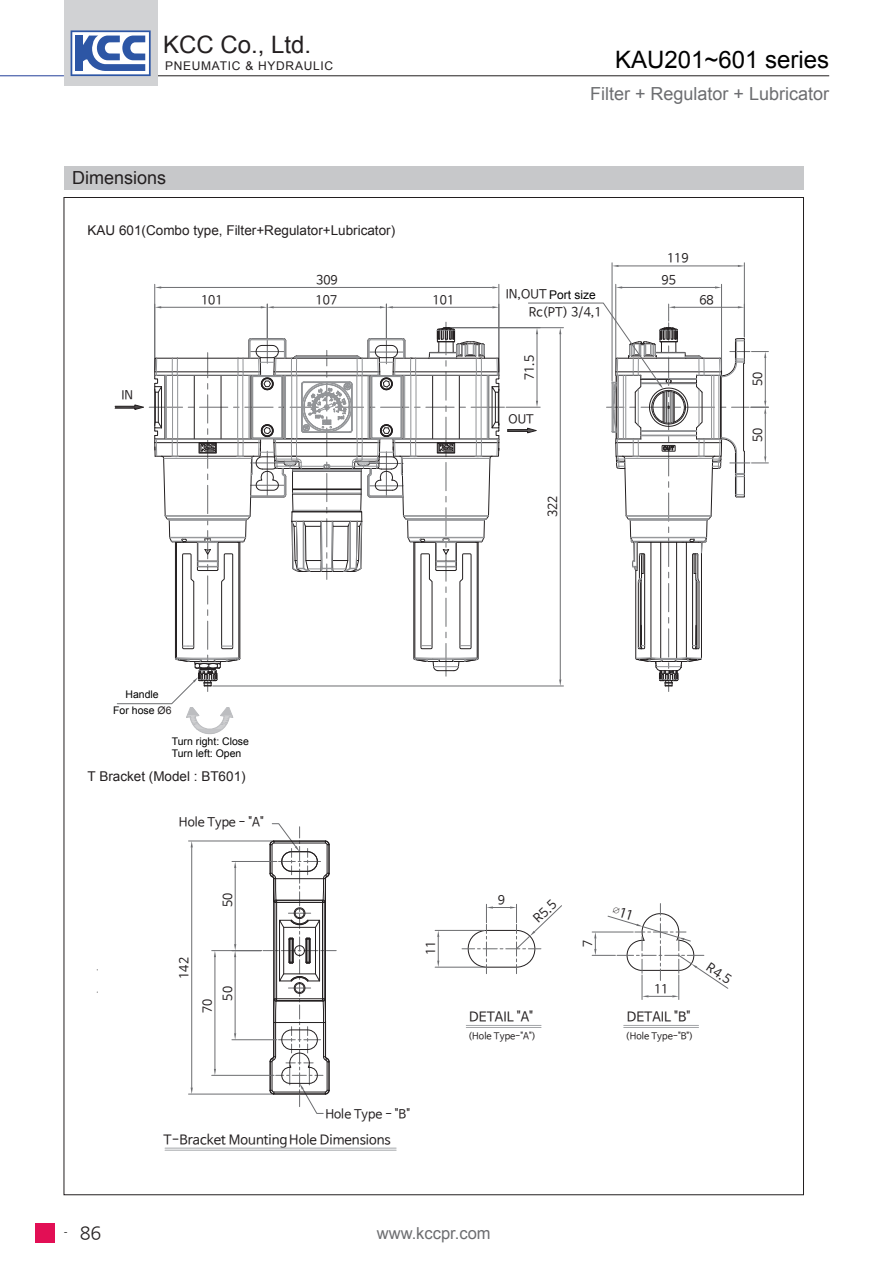
<style>
.page{position:relative;width:893px;height:1263px;background:#fff}
.page>*{position:absolute;margin:0;border:0;box-sizing:border-box;transform-origin:0 0}
.t1{font:24px "Arial";color:#000}
.t2{font:24px "Arial";color:#231f20}
.t3{font:18px "Arial";color:#6c6d70}
.t4{font:18px "Arial";color:#231f20}
.t5{font:18px "Nanum Gothic";color:#231f20}
.t6{font:16.5px "Arial";color:#6c6d70}
.t7{font:13.5px "Arial";color:#231f20}
.t8{font:13.2px "Nanum Barun Gothic";color:#231f20}
.t9{font:12.3px/14.4px "Nanum Barun Gothic";color:#231f20;text-align:center}
.t10{font:12.3px/14.2px "Nanum Barun Gothic";color:#030303}
.t11{font:12.15px "Nanum Barun Gothic";color:#231f20}
.t12{font:12px "Arial";letter-spacing:.06em;color:#231f20}
.t13{font:12px "Arial";color:#000}
.t14{font:10.5px "Arial";color:#000}
.t15{font:10.5px "Nanum Gothic";color:#000}
.t16{font:9.3px "Nanum Barun Gothic";letter-spacing:.005em;color:#231f20}
.s1{font-family:"ISOCPEUR";font-size:13.95px}
.s2{color:#231f20}
</style>
<div class="page">
<hr style="left:0;top:75px;width:64px;height:1px;background:#223f99">
<hr style="left:157px;top:75px;width:672px;height:1px;background:#231f20">
<div style="left:64px;top:0;width:93px;height:85px;background:#d1d2d4"></div>
<svg style="left:71px;top:30px;width:80px;height:46px;background:#8ba1cd"></svg>
<div style="left:35px;top:1223px;width:19px;height:20px;background:#e20f55"></div>
<div style="left:64px;top:166px;width:740px;height:23px;background:#c7c8ca"></div>
<hr style="left:165px;top:1148px;width:231px;height:1px;background:#a4a6a9">
<hr style="left:165px;top:1150px;width:231px;height:1px;background:#a4a6a9">
<hr style="left:466px;top:1025px;width:75px;height:1px;background:#a4a6a9">
<hr style="left:466px;top:1027px;width:75px;height:1px;background:#a4a6a9">
<hr style="left:624px;top:1025px;width:75px;height:1px;background:#a4a6a9">
<hr style="left:624px;top:1027px;width:75px;height:1px;background:#a4a6a9">
<hr style="left:471px;top:407px;width:33px;height:1px;background:#6c6d70">
<hr style="left:446px;top:322px;width:1px;height:33px;background:#6c6d70">
<hr style="left:161px;top:307px;width:100px;height:1px;background:#6c6d70">
<hr style="left:267px;top:304px;width:1px;height:34px;background:#6c6d70">
<hr style="left:274px;top:307px;width:106px;height:1px;background:#6c6d70">
<svg style="left:261px;top:306px;width:13px;height:2px"></svg>
<hr style="left:386px;top:304px;width:1px;height:35px;background:#6c6d70">
<hr style="left:393px;top:307px;width:99px;height:1px;background:#6c6d70">
<svg style="left:380px;top:306px;width:13px;height:2px"></svg>
<svg style="left:492px;top:306px;width:7px;height:2px"></svg>
<hr style="left:506px;top:407px;width:34px;height:1px;background:#6c6d70">
<hr style="left:448px;top:327px;width:115px;height:1px;background:#6c6d70">
<hr style="left:213px;top:686px;width:350px;height:1px;background:#6c6d70">
<hr style="left:154px;top:284px;width:1px;height:86px;background:#6c6d70">
<hr style="left:499px;top:284px;width:1px;height:87px;background:#6c6d70">
<hr style="left:161px;top:287px;width:331px;height:1px;background:#6c6d70">
<svg style="left:155px;top:286px;width:6px;height:3px"></svg>
<svg style="left:492px;top:286px;width:7px;height:3px"></svg>
<svg style="left:114px;top:327px;width:386px;height:407px"></svg>
<svg style="left:507px;top:302px;width:261px;height:389px"></svg>
<hr style="left:615px;top:284px;width:1px;height:86px;background:#6c6d70">
<hr style="left:721px;top:284px;width:1px;height:86px;background:#6c6d70">
<hr style="left:622px;top:287px;width:93px;height:1px;background:#6c6d70">
<svg style="left:616px;top:286px;width:6px;height:3px"></svg>
<svg style="left:715px;top:286px;width:6px;height:3px"></svg>
<hr style="left:612px;top:263px;width:1px;height:118px;background:#6c6d70">
<hr style="left:744px;top:263px;width:1px;height:74px;background:#6c6d70">
<hr style="left:618px;top:266px;width:120px;height:1px;background:#6c6d70">
<svg style="left:612px;top:265px;width:6px;height:2px"></svg>
<svg style="left:738px;top:265px;width:6px;height:2px"></svg>
<svg style="left:461px;top:904px;width:101px;height:70px"></svg>
<svg style="left:232px;top:823px;width:104px;height:291px"></svg>
<hr style="left:212px;top:950px;width:49px;height:1px;background:#6c6d70">
<hr style="left:212px;top:1075px;width:62px;height:1px;background:#6c6d70">
<hr style="left:215px;top:957px;width:1px;height:112px;background:#6c6d70">
<svg style="left:214px;top:950px;width:2px;height:7px"></svg>
<svg style="left:214px;top:1069px;width:2px;height:6px"></svg>
<hr style="left:188px;top:1094px;width:84px;height:1px;background:#6c6d70">
<hr style="left:188px;top:841px;width:84px;height:1px;background:#6c6d70">
<hr style="left:191px;top:847px;width:1px;height:240px;background:#6c6d70">
<svg style="left:191px;top:1087px;width:2px;height:7px"></svg>
<hr style="left:435px;top:930px;width:50px;height:1px;background:#6c6d70">
<hr style="left:435px;top:967px;width:50px;height:1px;background:#6c6d70">
<svg style="left:437px;top:930px;width:2px;height:37px"></svg>
<div style="left:117px;top:689px;width:50px;height:14px;background:#fff"></div>
<div style="left:110px;top:705px;width:65px;height:19px;background:#fff"></div>
<div style="left:183px;top:693px;width:109px;height:13px;background:#fff"></div>
<hr style="left:182px;top:695px;width:4px;height:11px;background:#fff">
<svg style="left:592px;top:903px;width:137px;height:96px"></svg>
<h1 class="t2" style="left:163px;top:29px;width:150px">KCC Co., Ltd.</h1>
<p class="t12" style="left:165px;top:58px;width:170px">PNEUMATIC &amp; HYDRAULIC</p>
<p class="t4" style="left:72px;top:166px;width:96px">Dimensions</p>
<p class="t7" style="left:88px;top:222px;width:309px">KAU 601(Combo type, Filter+Regulator+Lubricator)</p>
<p class="t9" style="left:316px;top:273px;width:23px">309</p>
<p class="t11" style="left:121px;top:389px;width:13px">IN</p>
<p class="t9" style="left:201px;top:293px;width:23px">101</p>
<p class="t9" style="left:316px;top:293px;width:23px">107</p>
<p class="t9" style="left:433px;top:293px;width:23px">101</p>
<p class="t1" style="left:615px;top:44px;width:216px">KAU201~601 series</p>
<p class="t3" style="left:590px;top:82px;width:241px">Filter + Regulator + Lubricator</p>
<p class="t9" style="left:667px;top:252px;width:23px">119</p>
<p class="t9" style="left:662px;top:273px;width:16px">95</p>
<p class="t9" style="left:506px;top:286px;width:100px;line-height:17.7px;text-align:right">IN,OUT 포트사이즈<br>Rc(PT) 3/4,1</p>
<p class="t9" style="left:699px;top:293px;width:16px">68</p>
<p class="t13" style="left:549px;top:287px;width:48px">Port size</p>
<p class="t9" style="left:523px;top:380px;width:27px;rotate:-90deg">71.5</p>
<p class="t11" style="left:508px;top:412px;width:27px">OUT</p>
<p class="t9" style="left:546px;top:517px;width:23px;rotate:-90deg">322</p>
<p class="t9" style="left:751px;top:386px;width:16px;rotate:-90deg">50</p>
<p class="t9" style="left:751px;top:442px;width:16px;rotate:-90deg">50</p>
<p class="t14" style="left:126px;top:687px;width:35px">Handle</p>
<p class="t9" style="left:115px;top:690px;width:53px">수동핸들 <span class="s1">∅</span>6용 호스</p>
<p class="t14" style="left:113px;top:703px;width:60px">For hose <span class="s2">Ø6</span></p>
<p class="t10" style="left:181px;top:736px;width:60px">우회전:잠김 좌회전:열림</p>
<p class="t14" style="left:172px;top:734px;width:79px">Turn right: Close</p>
<p class="t14" style="left:172px;top:746px;width:71px">Turn left: Open</p>
<p class="t7" style="left:88px;top:768px;width:160px">T Bracket (Model : BT601)</p>
<p class="t9" style="left:179px;top:815px;width:86px">Hole Type - "A"</p>
<p class="t9" style="left:221px;top:907px;width:16px;rotate:-90deg">50</p>
<p class="t9" style="left:178px;top:979px;width:23px;rotate:-90deg">142</p>
<p class="t9" style="left:201px;top:1013px;width:16px;rotate:-90deg">70</p>
<p class="t9" style="left:221px;top:1001px;width:16px;rotate:-90deg">50</p>
<p class="t9" style="left:424px;top:955px;width:16px;rotate:-90deg">11</p>
<p class="t9" style="left:325px;top:1107px;width:86px">Hole Type - "B"</p>
<p class="t8" style="left:164px;top:1133px;width:229px">T-Bracket MountingHole Dimensions</p>
<p class="t9" style="left:498px;top:893px;width:9px">9</p>
<p class="t9" style="left:531px;top:916px;width:28px;rotate:-44deg">R5.5</p>
<p class="t8" style="left:469px;top:1010px;width:65px">DETAIL "A"</p>
<p class="t16" style="left:468px;top:1031px;width:69px">(Hole Type-"A")</p>
<p class="t9" style="left:581px;top:947px;width:9px;rotate:-90deg">7</p>
<p class="t9" style="left:654px;top:982px;width:16px">11</p>
<p class="t8" style="left:627px;top:1010px;width:65px">DETAIL "B"</p>
<p class="t16" style="left:626px;top:1031px;width:69px">(Hole Type-"B")</p>
<p class="t9" style="left:712px;top:960px;width:28px;rotate:34deg">R4.5</p>
<p class="t15" style="left:64px;top:1228px;width:5px">-</p>
<h2 class="t5" style="left:80px;top:1224px;width:23px">86</h2>
<h3 class="t6" style="left:377px;top:1222px;width:115px">www.kccpr.com</h3>
</div>
